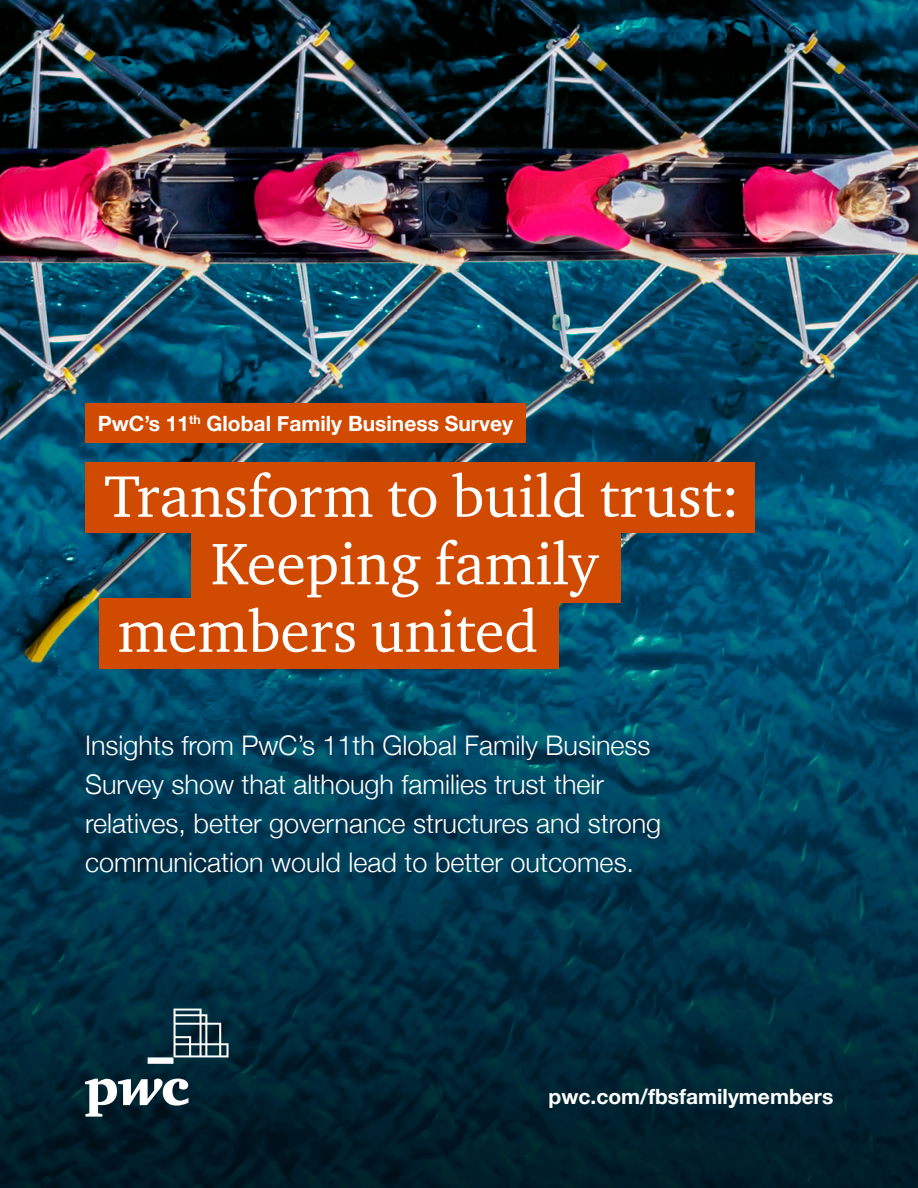
<style>
.page{position:relative;width:918px;height:1188px;background:#fff}
.page>*{position:absolute;margin:0;border:0;box-sizing:border-box;transform-origin:0 0}
.t1{font:60px "ITC Charter Com";color:#fff}
.t2{font:300 27px/39px "Helvetica Neue";color:#fff}
.t3{font:700 21px "Helvetica Neue";color:#fff}
</style>
<div class="page">
<img style="left:0;top:0;width:918px;height:1188px">
<svg style="left:85px;top:1009px;width:144px;height:108px;background:#2b4956"></svg>
<div style="left:85px;top:404px;width:440px;height:39px;background:#d04a02"></div>
<div style="left:85px;top:462px;width:670px;height:70px;background:#d04a02"></div>
<div style="left:99px;top:598px;width:460px;height:70px;background:#d04a02"></div>
<div style="left:191px;top:532px;width:430px;height:71px;background:#d04a02"></div>
<h1 class="t3" style="left:98px;top:408px;width:417px">PwC’s 11<sup>th</sup> Global Family Business Survey</h1>
<h2 class="t1" style="left:104px;top:459px;width:637px">Transform to build trust:</h2>
<h2 class="t1" style="left:211px;top:527px;width:389px">Keeping family</h2>
<h2 class="t1" style="left:117px;top:594px;width:422px">members united</h2>
<p class="t2" style="left:85px;top:724px;width:578px">Insights from PwC’s 11th Global Family Business Survey show that although families trust their relatives, better governance structures and strong communication would lead to better outcomes.</p>
<p class="t3" style="left:549px;top:1080px;width:286px">pwc.com/fbsfamilymembers</p>
</div>
